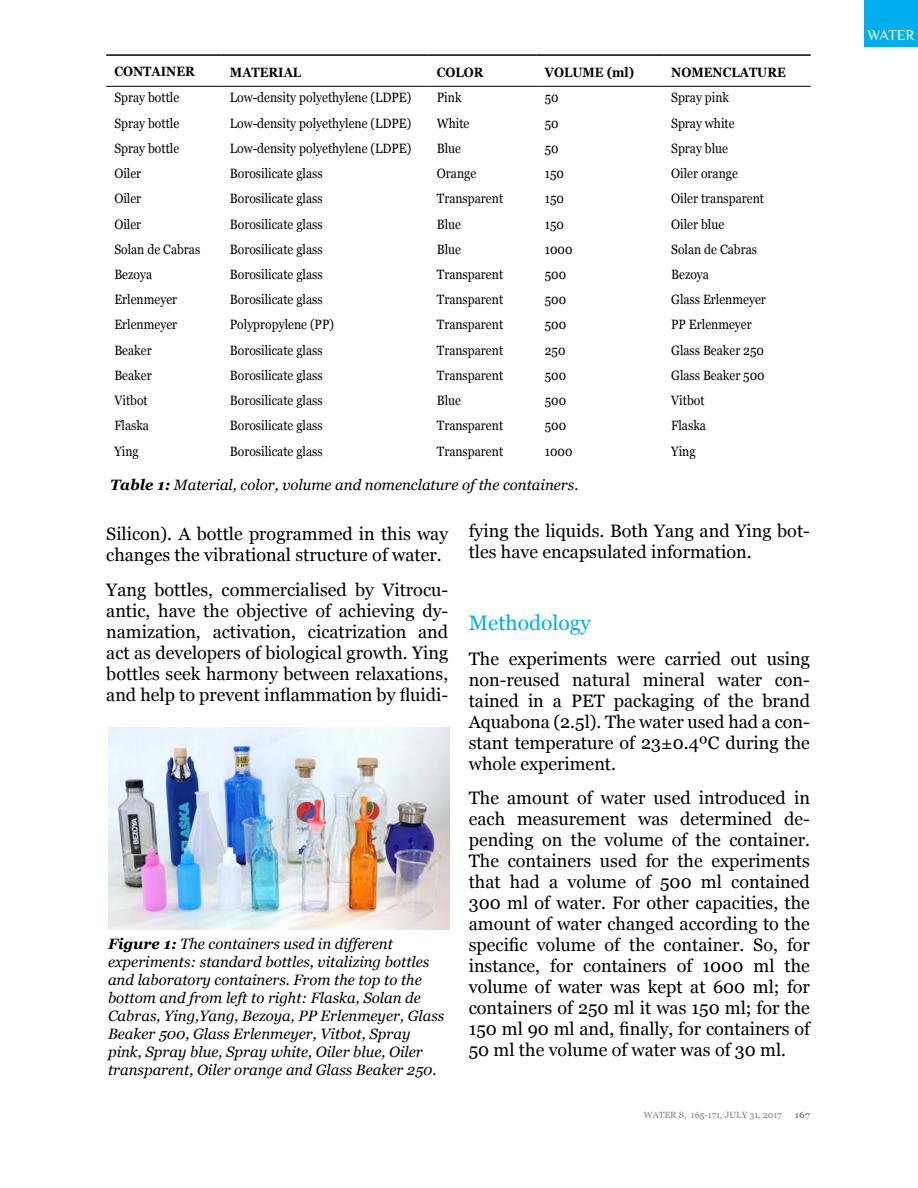
<style>
.page{position:relative;width:918px;height:1188px;background:#fff}
.page>*{position:absolute;margin:0;border:0;box-sizing:border-box;transform-origin:0 0}
.t1{font:21px "Georgia";color:#00aeef}
.t2{font:18px/21px "Georgia";color:#000;text-align:justify}
.t3{font:italic 15px/18px "Georgia";color:#000}
.t4{font:15px "Philosopher";letter-spacing:-.03em;color:#fff}
.t5{font:13.5px "Georgia";color:#000;scale:.9 1}
.t6{font:700 13.5px "Georgia";color:#000;scale:.9 1}
.t7{font:9px "Georgia";color:#7e8083}
.t8{font:700 9px "Georgia";color:#7e8083}
.s1{font-weight:700}
</style>
<div class="page">
<div style="left:864px;top:0;width:54px;height:46px;background:#00aeef"></div>
<hr style="left:106px;top:54px;width:116px;height:2px;background:#000">
<hr style="left:222px;top:54px;width:207px;height:2px;background:#000">
<hr style="left:429px;top:54px;width:108px;height:2px;background:#000">
<hr style="left:537px;top:54px;width:126px;height:2px;background:#000">
<hr style="left:663px;top:54px;width:148px;height:2px;background:#000">
<hr style="left:106px;top:86px;width:116px;height:1px;background:#000">
<hr style="left:222px;top:86px;width:207px;height:1px;background:#000">
<hr style="left:429px;top:86px;width:108px;height:1px;background:#000">
<hr style="left:537px;top:86px;width:126px;height:1px;background:#000">
<hr style="left:663px;top:86px;width:148px;height:1px;background:#000">
<img style="left:108px;top:728px;width:342px;height:202px">
<p class="t6" style="left:114px;top:64px;width:91px">CONTAINER</p>
<p class="t6" style="left:230px;top:65px;width:81px">MATERIAL</p>
<p class="t6" style="left:437px;top:65px;width:53px">COLOR</p>
<p class="t6" style="left:545px;top:65px;width:101px">VOLUME (ML)</p>
<p class="t6" style="left:671px;top:65px;width:127px">NOMENCLATURE</p>
<p class="t5" style="left:114px;top:90px;width:74px">Spray bottle</p>
<p class="t5" style="left:230px;top:90px;width:203px">Low-density polyethylene (LDPE)</p>
<p class="t5" style="left:437px;top:90px;width:29px">Pink</p>
<p class="t5" style="left:545px;top:90px;width:17px">50</p>
<p class="t5" style="left:671px;top:90px;width:66px">Spray pink</p>
<p class="t5" style="left:114px;top:115px;width:74px">Spray bottle</p>
<p class="t5" style="left:230px;top:115px;width:203px">Low-density polyethylene (LDPE)</p>
<p class="t5" style="left:437px;top:115px;width:38px">White</p>
<p class="t5" style="left:545px;top:115px;width:17px">50</p>
<p class="t5" style="left:671px;top:115px;width:72px">Spray white</p>
<p class="t5" style="left:114px;top:141px;width:74px">Spray bottle</p>
<p class="t5" style="left:230px;top:141px;width:203px">Low-density polyethylene (LDPE)</p>
<p class="t5" style="left:437px;top:141px;width:28px">Blue</p>
<p class="t5" style="left:545px;top:141px;width:17px">50</p>
<p class="t5" style="left:671px;top:141px;width:65px">Spray blue</p>
<p class="t5" style="left:114px;top:166px;width:31px">Oiler</p>
<p class="t5" style="left:230px;top:166px;width:105px">Borosilicate glass</p>
<p class="t5" style="left:437px;top:166px;width:45px">Orange</p>
<p class="t5" style="left:545px;top:166px;width:23px">150</p>
<p class="t5" style="left:671px;top:166px;width:76px">Oiler orange</p>
<p class="t5" style="left:114px;top:191px;width:31px">Oiler</p>
<p class="t5" style="left:230px;top:191px;width:105px">Borosilicate glass</p>
<p class="t5" style="left:437px;top:191px;width:75px">Transparent</p>
<p class="t5" style="left:545px;top:191px;width:23px">150</p>
<p class="t5" style="left:671px;top:191px;width:105px">Oiler transparent</p>
<p class="t5" style="left:114px;top:216px;width:31px">Oiler</p>
<p class="t5" style="left:230px;top:216px;width:105px">Borosilicate glass</p>
<p class="t5" style="left:437px;top:216px;width:28px">Blue</p>
<p class="t5" style="left:545px;top:216px;width:23px">150</p>
<p class="t5" style="left:671px;top:216px;width:60px">Oiler blue</p>
<p class="t5" style="left:114px;top:242px;width:97px">Solan de Cabras</p>
<p class="t5" style="left:230px;top:242px;width:105px">Borosilicate glass</p>
<p class="t5" style="left:437px;top:242px;width:28px">Blue</p>
<p class="t5" style="left:545px;top:242px;width:32px">1000</p>
<p class="t5" style="left:671px;top:242px;width:97px">Solan de Cabras</p>
<p class="t5" style="left:114px;top:267px;width:44px">Bezoya</p>
<p class="t5" style="left:230px;top:267px;width:105px">Borosilicate glass</p>
<p class="t5" style="left:437px;top:267px;width:75px">Transparent</p>
<p class="t5" style="left:545px;top:267px;width:25px">500</p>
<p class="t5" style="left:671px;top:267px;width:44px">Bezoya</p>
<p class="t5" style="left:114px;top:292px;width:71px">Erlenmeyer</p>
<p class="t5" style="left:230px;top:292px;width:105px">Borosilicate glass</p>
<p class="t5" style="left:437px;top:292px;width:75px">Transparent</p>
<p class="t5" style="left:545px;top:292px;width:25px">500</p>
<p class="t5" style="left:671px;top:292px;width:107px">Glass Erlenmeyer</p>
<p class="t5" style="left:114px;top:317px;width:71px">Erlenmeyer</p>
<p class="t5" style="left:230px;top:317px;width:117px">Polypropylene (PP)</p>
<p class="t5" style="left:437px;top:317px;width:75px">Transparent</p>
<p class="t5" style="left:545px;top:317px;width:25px">500</p>
<p class="t5" style="left:671px;top:317px;width:91px">PP Erlenmeyer</p>
<p class="t5" style="left:114px;top:342px;width:43px">Beaker</p>
<p class="t5" style="left:230px;top:342px;width:105px">Borosilicate glass</p>
<p class="t5" style="left:437px;top:342px;width:75px">Transparent</p>
<p class="t5" style="left:545px;top:342px;width:24px">250</p>
<p class="t5" style="left:671px;top:342px;width:105px">Glass Beaker 250</p>
<p class="t5" style="left:114px;top:368px;width:43px">Beaker</p>
<p class="t5" style="left:230px;top:368px;width:105px">Borosilicate glass</p>
<p class="t5" style="left:437px;top:368px;width:75px">Transparent</p>
<p class="t5" style="left:545px;top:368px;width:25px">500</p>
<p class="t5" style="left:671px;top:368px;width:105px">Glass Beaker 500</p>
<p class="t5" style="left:114px;top:393px;width:39px">Vitbot</p>
<p class="t5" style="left:230px;top:393px;width:105px">Borosilicate glass</p>
<p class="t5" style="left:437px;top:393px;width:28px">Blue</p>
<p class="t5" style="left:545px;top:393px;width:25px">500</p>
<p class="t5" style="left:671px;top:393px;width:39px">Vitbot</p>
<p class="t5" style="left:114px;top:418px;width:40px">Flaska</p>
<p class="t5" style="left:230px;top:418px;width:105px">Borosilicate glass</p>
<p class="t5" style="left:437px;top:418px;width:75px">Transparent</p>
<p class="t5" style="left:545px;top:418px;width:25px">500</p>
<p class="t5" style="left:671px;top:418px;width:40px">Flaska</p>
<p class="t5" style="left:114px;top:443px;width:29px">Ying</p>
<p class="t5" style="left:230px;top:443px;width:105px">Borosilicate glass</p>
<p class="t5" style="left:437px;top:443px;width:75px">Transparent</p>
<p class="t5" style="left:545px;top:443px;width:32px">1000</p>
<p class="t5" style="left:671px;top:443px;width:29px">Ying</p>
<p class="t3" style="left:110px;top:476px;width:470px"><span class="s1">Table 1:</span> Material, color, volume and nomenclature of the containers.</p>
<p class="t2" style="left:106px;top:523px;width:343px">Silicon). A bottle programmed in this way changes the vibrational structure of water.</p>
<p class="t2" style="left:106px;top:579px;width:344px">Yang bottles, commercialised by Vitrocu&shy;antic, have the objective of achieving dy&shy;namization, activation, cicatrization and act as developers of biological growth. Ying bottles seek harmony between relaxations, and help to prevent inflammation by fluidi-</p>
<p class="t3" style="left:108px;top:934px;width:338px"><span class="s1">Figure 1:</span> The containers used in different experiments: standard bottles, vitalizing bottles and laboratory containers. From the top to the bottom and from left to right: Flaska, Solan de Cabras, Ying,Yang, Bezoya, PP Erlenmeyer, Glass Beaker 500, Glass Erlenmeyer, Vitbot, Spray pink, Spray blue, Spray white, Oiler blue, Oiler transparent, Oiler orange and Glass Beaker 250.</p>
<p class="t2" style="left:469px;top:520px;width:343px">fying the liquids. Both Yang and Ying bot&shy;tles have encapsulated information.</p>
<p class="t1" style="left:469px;top:611px;width:124px">Methodology</p>
<p class="t2" style="left:469px;top:648px;width:343px">The experiments were carried out using non-reused natural mineral water con&shy;tained in a PET packaging of the brand Aquabona (2.5l). The water used had a con&shy;stant temperature of 23±0.4ºC during the whole experiment.</p>
<p class="t2" style="left:469px;top:787px;width:343px">The amount of water used introduced in each measurement was determined de&shy;pending on the volume of the container.<br>The containers used for the experiments that had a volume of 500 ml contained 300 ml of water. For other capacities, the amount of water changed according to the specific volume of the container. So, for instance, for containers of 1000 ml the volume of water was kept at 600 ml; for containers of 250 ml it was 150 ml; for the 150 ml 90 ml and, finally, for containers of 50 ml the volume of water was of 30 ml.</p>
<p class="t7" style="left:644px;top:1110px;width:139px">WATER 8, 165-171, JULY 31, 2017</p>
<p class="t8" style="left:795px;top:1110px;width:17px">167</p>
<p class="t4" style="left:867px;top:28px;width:49px">WATER</p>
</div>
